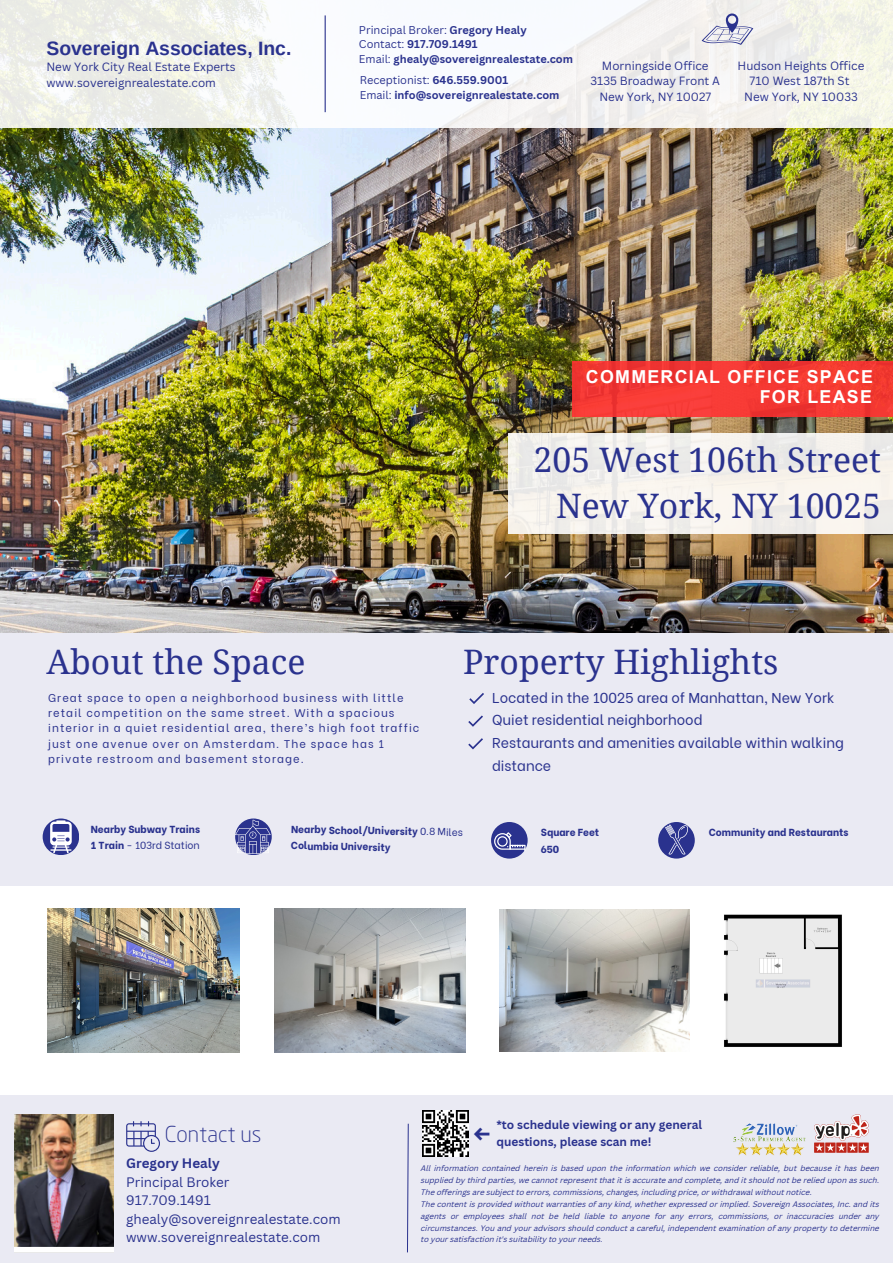
<style>
.page{position:relative;width:893px;height:1263px;background:#fff}
.page>*{position:absolute;margin:0;border:0;box-sizing:border-box;transform-origin:0 0}
.t1{font:33.75px/46.7px "Noto Serif";color:#2a328e;text-align:right}
.t2{font:700 25.35px "Canva Sans";color:#2a328e}
.t3{font:300 21.75px "Neo Sans Pro";color:#2a328e}
.t4{font:700 19.35px "Arimo";color:#2a328e}
.t5{font:700 17.85px "Arial MT Pro";letter-spacing:.07em;color:#fff}
.t6{font:14.25px/22.5px "Be Vietnam";color:#2a328e}
.t7{font:13.35px/18.4px "Canva Sans";color:#2a328e}
.t8{font:700 11.85px "Canva Sans";color:#2a328e}
.t9{font:11.7px "Canva Sans";color:#2a328e}
.t10{font:11.62px "Canva Sans";color:#2a328e}
.t11{font:11.25px/15.4px "Be Vietnam";letter-spacing:.095em;color:#2a328e}
.t12{font:700 11.02px "Canva Sans";color:#2a328e}
.t13{font:11.02px "Canva Sans";color:#2a328e}
.t14{font:800 10.2px "Be Vietnam";color:#2a328e}
.t15{font:10.2px "Be Vietnam";color:#2a328e}
.t16{font:italic 7.8px/11.9px "Canva Sans";color:#2a328e;text-align:justify}
.s1{font-weight:700}
.s2{font-weight:400}
.s3{font-weight:800}
</style>
<div class="page">
<div style="left:0;top:1096px;width:893px;height:167px;background:#eaeaf3"></div>
<div style="left:0;top:630px;width:893px;height:256px;background:#eaeaf3"></div>
<svg style="left:469px;top:693px;width:15px;height:11px"></svg>
<svg style="left:468px;top:715px;width:15px;height:12px"></svg>
<svg style="left:468px;top:738px;width:15px;height:11px"></svg>
<svg style="left:126px;top:1121px;width:34px;height:31px"></svg>
<div style="left:43px;top:818px;width:36px;height:37px;background:#2a328e;border-radius:50%"></div>
<div style="left:491px;top:822px;width:36px;height:36px;background:#2a328e;border-radius:50%"></div>
<svg style="left:235px;top:818px;width:37px;height:37px"></svg>
<div style="left:658px;top:822px;width:37px;height:36px;background:#2a328e;border-radius:50%"></div>
<svg style="left:50px;top:820px;width:21px;height:33px"></svg>
<svg style="left:235px;top:820px;width:36px;height:34px"></svg>
<svg style="left:494px;top:832px;width:31px;height:19px"></svg>
<svg style="left:665px;top:824px;width:23px;height:31px"></svg>
<img style="left:500px;top:910px;width:189px;height:141px">
<img style="left:274px;top:908px;width:192px;height:144px">
<img style="left:14px;top:1114px;width:100px;height:138px">
<svg style="left:407px;top:1123px;width:2px;height:130px"></svg>
<img style="left:733px;top:1124px;width:72px;height:32px">
<img style="left:814px;top:1114px;width:54px;height:39px">
<img style="left:422px;top:1110px;width:47px;height:46px">
<img style="left:0;top:128px;width:893px;height:505px">
<div style="left:572px;top:361px;width:321px;height:56px;background:linear-gradient(to right,#f43936,#f43932)"></div>
<div style="left:0;top:0;width:893px;height:128px;background:linear-gradient(to right,#f1f3f1,#f6f5f2)"></div>
<div style="left:508px;top:433px;width:385px;height:100px;background:linear-gradient(to right,#f2f0ed,#f4f1ec)"></div>
<svg style="left:701px;top:13px;width:52px;height:39px"></svg>
<hr style="left:325px;top:15px;width:1px;height:97px;background:#2a328e">
<img style="left:724px;top:914px;width:118px;height:133px">
<img style="left:47px;top:908px;width:193px;height:144px">
<p class="t4" style="left:46px;top:37px;width:246px">Sovereign Associates, Inc.</p>
<p class="t9" style="left:46px;top:58px;width:191px">New York City Real Estate Experts</p>
<p class="t9" style="left:46px;top:75px;width:171px">www.sovereignrealestate.com</p>
<p class="t13" style="left:359px;top:22px;width:169px">Principal Broker: <span class="s1">Gregory Healy</span></p>
<p class="t12" style="left:359px;top:37px;width:120px"><span class="s2">Contact:</span> 917.709.1491</p>
<h5 class="t12" style="left:359px;top:51px;width:216px"><span class="s2">Email:</span> ghealy@sovereignrealestate.com</h5>
<p class="t13" style="left:360px;top:73px;width:150px">Receptionist: <span class="s1">646.559.9001</span></p>
<p class="t12" style="left:360px;top:87px;width:201px"><span class="s2">Email:</span> info@sovereignrealestate.com</p>
<p class="t10" style="left:602px;top:57px;width:108px">Morningside Office</p>
<h3 class="t10" style="left:590px;top:73px;width:131px">3135 Broadway Front A</h3>
<h3 class="t10" style="left:599px;top:88px;width:113px">New York, NY 10027</h3>
<h1 class="t9" style="left:737px;top:57px;width:128px">Hudson Heights Office</h1>
<h1 class="t9" style="left:749px;top:73px;width:101px">710 West 187th St</h1>
<p class="t9" style="left:744px;top:88px;width:115px">New York, NY 10033</p>
<p class="t5" style="left:586px;top:370px;width:289px">COMMERCIAL OFFICE SPACE</p>
<p class="t5" style="left:759px;top:390px;width:114px">FOR LEASE</p>
<p class="t1" style="left:533px;top:435px;width:349px">205 West 106th Street<br>New York, NY 10025</p>
<p class="t1" style="left:46px;top:638px;width:260px">About the Space</p>
<p class="t1" style="left:463px;top:638px;width:317px">Property Highlights</p>
<p class="t11" style="left:48px;top:689px;width:373px">Great space to open a neighborhood business with little retail competition on the same street. With a spacious interior in a quiet residential area, there’s high foot traffic just one avenue over on Amsterdam. The space has 1 private restroom and basement storage.</p>
<p class="t6" style="left:492px;top:685px;width:344px">Located in the 10025 area of Manhattan, New York</p>
<p class="t6" style="left:492px;top:708px;width:353px">Quiet residential neighborhood<br>Restaurants and amenities available within walking distance</p>
<p class="t14" style="left:91px;top:821px;width:111px">Nearby Subway Trains</p>
<p class="t15" style="left:91px;top:837px;width:111px"><span class="s3">1 Train</span> - 103rd Station</p>
<p class="t14" style="left:291px;top:821px;width:173px;rotate:1deg">Nearby School/University <span class="s2">0.8 Miles</span></p>
<p class="t14" style="left:291px;top:837px;width:101px;rotate:1deg">Columbia University</p>
<p class="t14" style="left:541px;top:824px;width:60px">Square Feet</p>
<p class="t14" style="left:541px;top:840px;width:20px">650</p>
<p class="t14" style="left:709px;top:824px;width:141px">Community and Restaurants</p>
<p class="t3" style="left:165px;top:1125px;width:98px">Contact us</p>
<p class="t8" style="left:496px;top:1117px;width:207px">*to schedule viewing or any general</p>
<p class="t2" style="left:473px;top:1115px;width:19px">←</p>
<p class="t8" style="left:496px;top:1133px;width:157px">questions, please scan me!</p>
<p class="t7" style="left:126px;top:1154px;width:216px"><span class="s1">Gregory Healy<br></span>Principal Broker<br>917.709.1491 ghealy@sovereignrealestate.com www.sovereignrealestate.com</p>
<p class="t16" style="left:421px;top:1163px;width:460px">All information contained herein is based upon the information which we consider reliable, but because it has been supplied by third parties, we cannot represent that it is accurate and complete, and it should not be relied upon as such.<br>The offerings are subject to errors, commissions, changes, including price, or withdrawal without notice.</p>
<p class="t16" style="left:421px;top:1199px;width:460px">The content is provided without warranties of any kind, whether expressed or implied. Sovereign Associates, Inc. and its agents or employees shall not be held liable to anyone for any errors, commissions, or inaccuracies under any circumstances. You and your advisors should conduct a careful, independent examination of any property to determine to your satisfaction it's suitability to your needs.</p>
</div>
